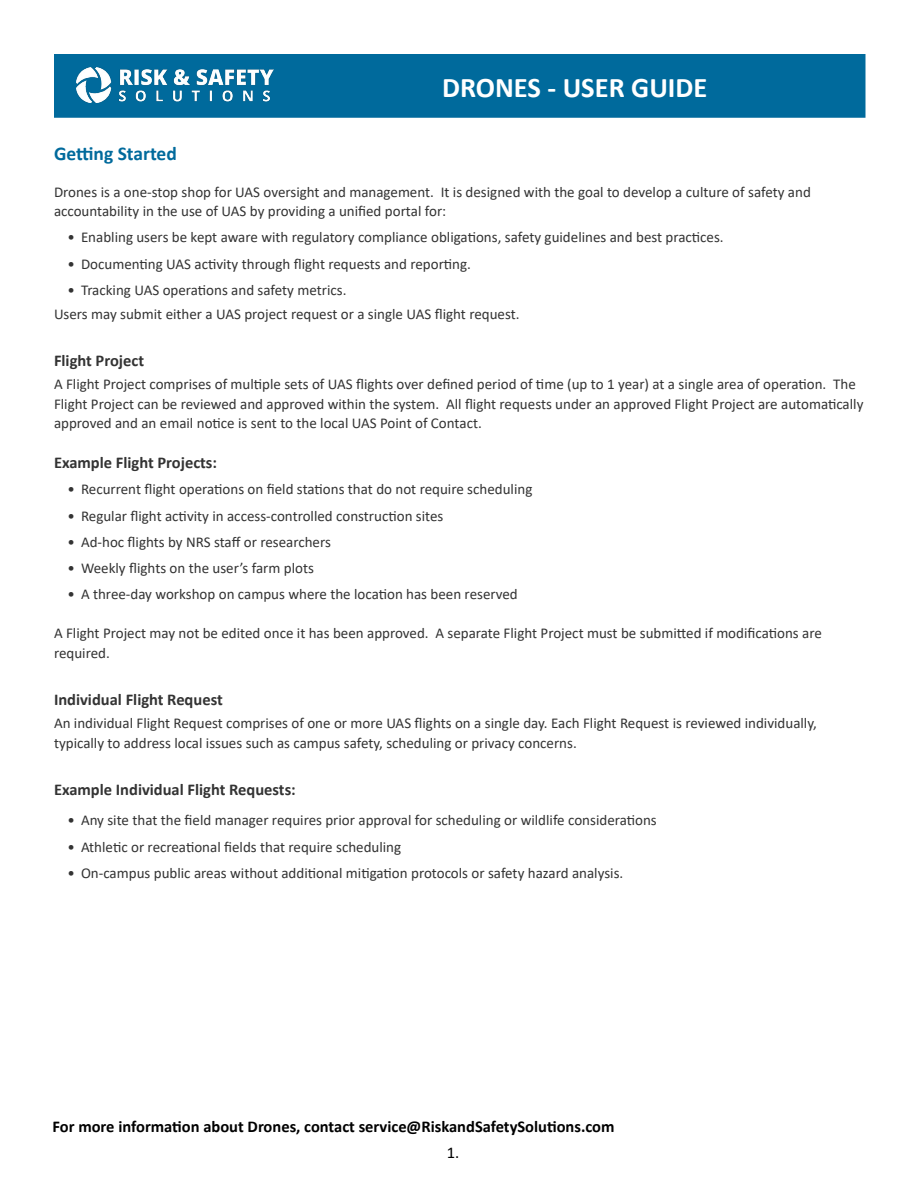
<style>
.page{position:relative;width:918px;height:1188px;background:#fff}
.page>*{position:absolute;margin:0;border:0;box-sizing:border-box;transform-origin:0 0}
.t1{font:700 28.5px "Calibri";color:#fff}
.t2{font:700 19.5px "Calibri";color:#006a9c}
.t3{font:700 16.5px "Calibri";color:#333}
.t4{font:700 16.5px "Calibri";color:#000}
.t5{font:16.5px "Calibri";color:#000}
.t6{font:15px/19.5px "Calibri";color:#333}
</style>
<div class="page">
<div style="left:54px;top:54px;width:812px;height:64px;background:#006a9c;border:2px solid #006a9c"></div>
<img style="left:77px;top:68px;width:196px;height:35px">
<h1 class="t1" style="left:442px;top:67px;width:267px">DRONES - USER GUIDE</h1>
<h2 class="t2" style="left:54px;top:140px;width:124px">Getting Started</h2>
<p class="t6" style="left:54px;top:181px;width:758px">Drones is a one-stop shop for UAS oversight and management. It is designed with the goal to develop a culture of safety and accountability in the use of UAS by providing a unified portal for:</p>
<p class="t6" style="left:68px;top:227px;width:658px">• Enabling users be kept aware with regulatory compliance obligations, safety guidelines and best practices.</p>
<p class="t6" style="left:68px;top:253px;width:405px">• Documenting UAS activity through flight requests and reporting.</p>
<p class="t6" style="left:54px;top:277px;width:467px;line-height:24px;text-indent:14px">• Tracking UAS operations and safety metrics.<br>Users may submit either a UAS project request or a single UAS flight request.</p>
<p class="t3" style="left:54px;top:348px;width:92px">Flight Project</p>
<p class="t6" style="left:54px;top:374px;width:811px">A Flight Project comprises of multiple sets of UAS flights over defined period of time (up to 1 year) at a single area of operation. The<br>Flight Project can be reviewed and approved within the system. All flight requests under an approved Flight Project are automatically approved and an email notice is sent to the local UAS Point of Contact.</p>
<p class="t3" style="left:54px;top:451px;width:165px">Example Flight Projects:</p>
<p class="t6" style="left:68px;top:479px;width:466px">• Recurrent flight operations on field stations that do not require scheduling</p>
<p class="t6" style="left:68px;top:505px;width:377px">• Regular flight activity in access-controlled construction sites</p>
<p class="t6" style="left:68px;top:532px;width:265px">• Ad-hoc flights by NRS staff or researchers</p>
<p class="t6" style="left:68px;top:558px;width:248px">• Weekly flights on the user’s farm plots</p>
<p class="t6" style="left:68px;top:584px;width:452px">• A three-day workshop on campus where the location has been reserved</p>
<p class="t6" style="left:54px;top:623px;width:769px">A Flight Project may not be edited once it has been approved. A separate Flight Project must be submitted if modifications are required.</p>
<p class="t3" style="left:54px;top:687px;width:170px">Individual Flight Request</p>
<p class="t6" style="left:54px;top:713px;width:764px">An individual Flight Request comprises of one or more UAS flights on a single day. Each Flight Request is reviewed individually, typically to address local issues such as campus safety, scheduling or privacy concerns.</p>
<p class="t3" style="left:54px;top:778px;width:243px">Example Individual Flight Requests:</p>
<p class="t6" style="left:68px;top:810px;width:591px">• Any site that the field manager requires prior approval for scheduling or wildlife considerations</p>
<p class="t6" style="left:68px;top:836px;width:335px">• Athletic or recreational fields that require scheduling</p>
<p class="t6" style="left:68px;top:863px;width:557px">• On-campus public areas without additional mitigation protocols or safety hazard analysis.</p>
<p class="t4" style="left:52px;top:1115px;width:564px">For more information about Drones, contact service@RiskandSafetySolutions.com</p>
<p class="t5" style="left:447px;top:1141px;width:14px">1.</p>
</div>
